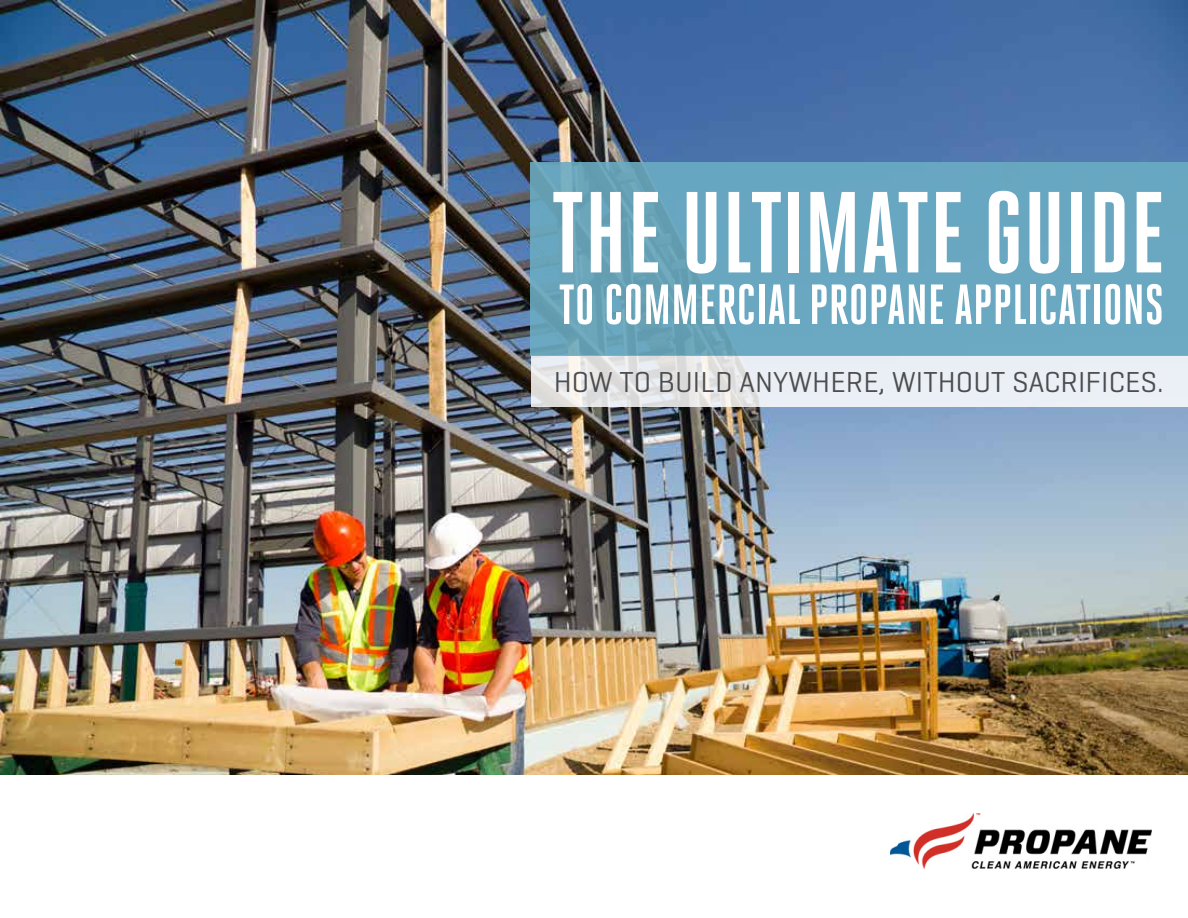
<style>
.page{position:relative;width:1188px;height:918px;background:#fff}
.page>*{position:absolute;margin:0;border:0;box-sizing:border-box;transform-origin:0 0}
.t1{font:700 115.05px "Heroic Condensed";color:#fff}
.t2{font:700 56.4px "Heroic Condensed";color:#fff}
.t3{font:29.4px "Geogrotesque";letter-spacing:.005em;color:#4d4d4f}
</style>
<div class="page">
<img style="left:0;top:0;width:1188px;height:774px">
<img style="left:890px;top:813px;width:262px;height:56px">
<svg style="left:531px;top:356px;width:657px;height:51px;background:#e8ebf0"></svg>
<div style="left:531px;top:162px;width:657px;height:194px;background:#6bacc3"></div>
<h1 class="t1" style="left:551px;top:169px;width:616px">THE ULTIMATE GUIDE</h1>
<h2 class="t2" style="left:559px;top:273px;width:607px">TO COMMERCIAL PROPANE APPLICATIONS</h2>
<p class="t3" style="left:554px;top:363px;width:612px">HOW TO BUILD ANYWHERE, WITHOUT SACRIFICES.</p>
</div>
